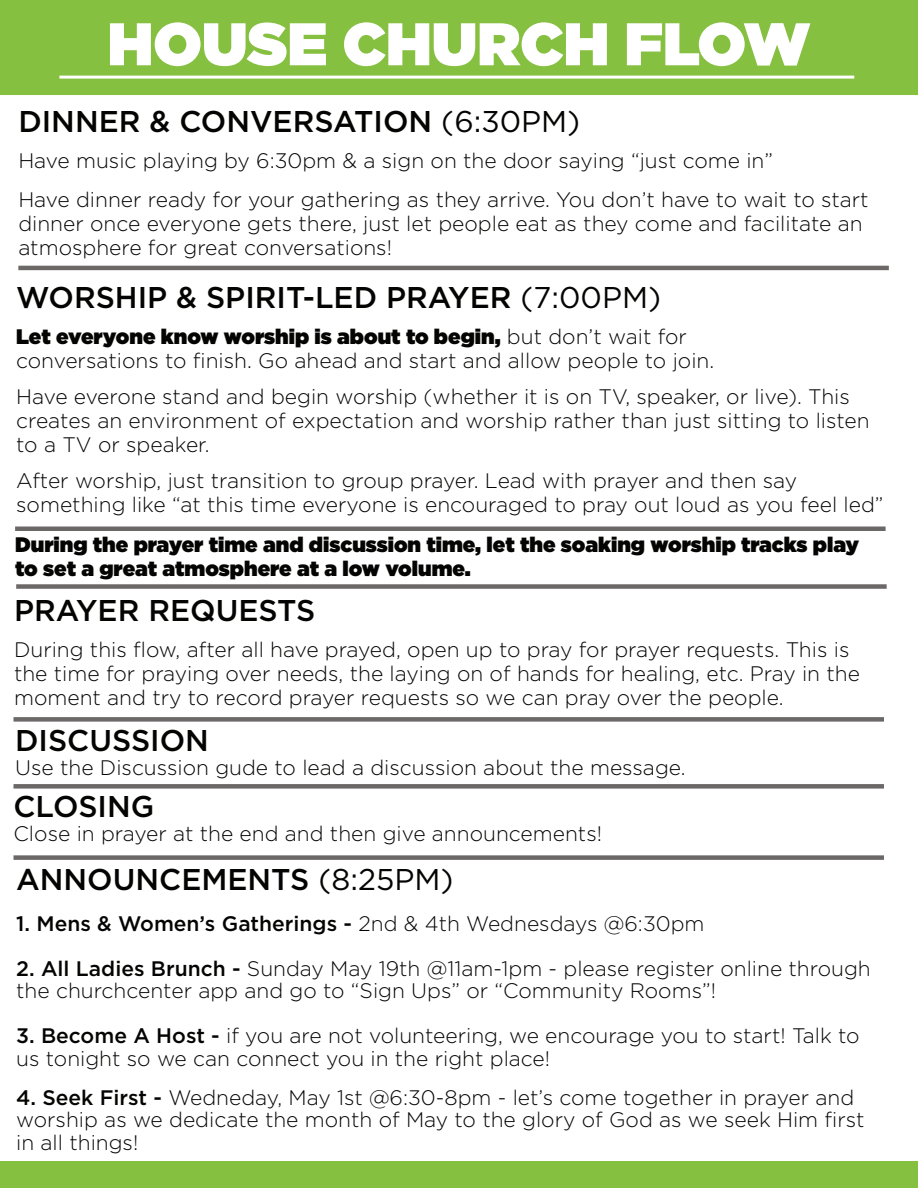
<style>
.page{position:relative;width:918px;height:1188px;background:#fff}
.page>*{position:absolute;margin:0;border:0;box-sizing:border-box;transform-origin:0 0}
.t1{font:900 60px "Gotham";color:#fff}
.t2{font:500 30px "Gotham";color:#040503}
.t3{font:300 21px/24px "Gotham";color:#040503}
.t4{font:900 21px/24px "Gotham";color:#040503}
.t5{font:500 21px "Gotham";color:#040503}
.s1{font-weight:400}
.s2{font-weight:900}
.s3{font-weight:300}
.s4{font-weight:500}
</style>
<div class="page">
<div style="left:0;top:0;width:918px;height:95px;background:#86c040"></div>
<hr style="left:18px;top:266px;width:871px;height:4px;background:#6c6868">
<div style="left:0;top:1161px;width:918px;height:27px;background:#86c040"></div>
<hr style="left:59px;top:76px;width:795px;height:3px;background:#fff">
<div style="left:14px;top:855px;width:870px;height:5px;background:#6c6868"></div>
<div style="left:14px;top:717px;width:870px;height:5px;background:#6c6868"></div>
<div style="left:14px;top:784px;width:870px;height:5px;background:#6c6868"></div>
<div style="left:15px;top:526px;width:871px;height:5px;background:#6c6868"></div>
<div style="left:16px;top:584px;width:871px;height:5px;background:#6c6868"></div>
<h1 class="t1" style="left:108px;top:17px;width:704px">HOUSE CHURCH FLOW</h1>
<h2 class="t2" style="left:18px;top:108px;width:563px">DINNER &amp; CONVERSATION <span class="s1">(6:30PM)</span></h2>
<p class="t3" style="left:18px;top:142px;width:852px;line-height:39px">Have music playing by 6:30pm &amp; a sign on the door saying “just come in”<br>Have dinner ready for your gathering as they arrive. You don’t have to wait to start</p>
<p class="t3" style="left:18px;top:213px;width:846px">dinner once everyone gets there, just let people eat as they come and facilitate an atmosphere for great conversations!</p>
<h2 class="t2" style="left:16px;top:283px;width:646px">WORSHIP &amp; SPIRIT-LED PRAYER <span class="s1">(7:00PM)</span></h2>
<p class="t3" style="left:16px;top:325px;width:700px"><span class="s2">Let everyone know worship is about to begin,</span> but don’t wait for conversations to finish. Go ahead and start and allow people to join.</p>
<p class="t3" style="left:16px;top:385px;width:855px">Have everone stand and begin worship (whether it is on TV, speaker, or live). This creates an environment of expectation and worship rather than just sitting to listen to a TV or speaker.</p>
<p class="t3" style="left:16px;top:469px;width:869px">After worship, just transition to group prayer. Lead with prayer and then say something like “at this time everyone is encouraged to pray out loud as you feel led”</p>
<p class="t4" style="left:15px;top:534px;width:846px">During the prayer time and discussion time, let the soaking worship tracks play to set a great atmosphere at a low volume.</p>
<h2 class="t2" style="left:14px;top:597px;width:303px">PRAYER REQUESTS</h2>
<p class="t3" style="left:14px;top:639px;width:847px">During this flow, after all have prayed, open up to pray for prayer requests. This is the time for praying over needs, the laying on of hands for healing, etc. Pray in the moment and try to record prayer requests so we can pray over the people.</p>
<h2 class="t2" style="left:15px;top:727px;width:195px">DISCUSSION</h2>
<p class="t3" style="left:15px;top:757px;width:672px">Use the Discussion gude to lead a discussion about the message.</p>
<h2 class="t2" style="left:14px;top:793px;width:142px">CLOSING</h2>
<p class="t3" style="left:14px;top:823px;width:590px">Close in prayer at the end and then give announcements!</p>
<h2 class="t2" style="left:16px;top:866px;width:439px">ANNOUNCEMENTS <span class="s1">(8:25PM)</span></h2>
<p class="t5" style="left:16px;top:914px;width:690px">1. Mens &amp; Women’s Gatherings - <span class="s3">2nd &amp; 4th Wednesdays @6:30pm</span></p>
<p class="t3" style="left:16px;top:958px;width:856px;line-height:22.5px"><span class="s4">2. All Ladies Brunch -</span> Sunday May 19th @11am-1pm - please register online through the churchcenter app and go to “Sign Ups” or “Community Rooms”!</p>
<p class="t3" style="left:16px;top:1026px;width:845px;line-height:22.5px"><span class="s4">3. Become A Host -</span> if you are not volunteering, we encourage you to start! Talk to us tonight so we can connect you in the right place!</p>
<p class="t3" style="left:16px;top:1087px;width:850px;line-height:22.5px"><span class="s4">4. Seek First -</span> Wedneday, May 1st @6:30-8pm - let’s come together in prayer and worship as we dedicate the month of May to the glory of God as we seek Him first in all things!</p>
</div>
